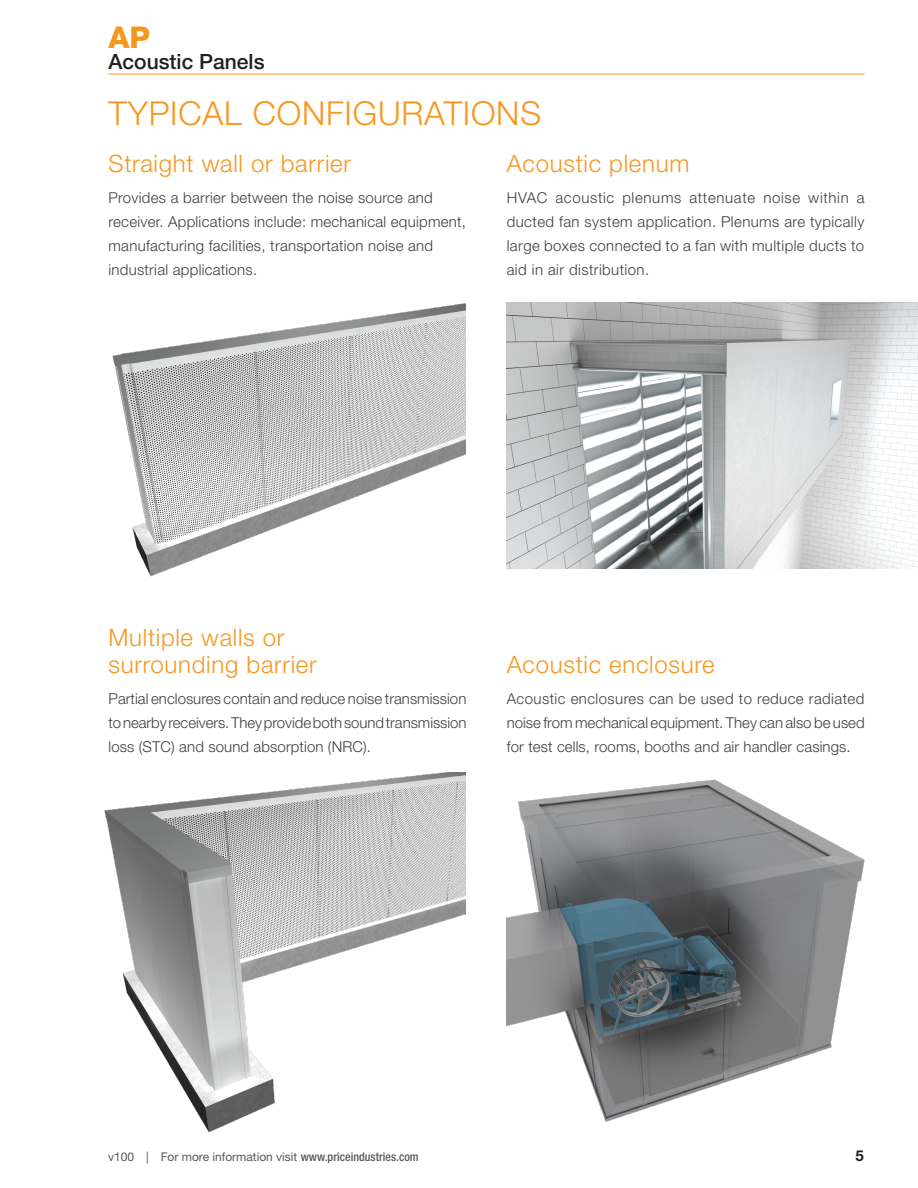
<style>
.page{position:relative;width:918px;height:1188px;background:#fff}
.page>*{position:absolute;margin:0;border:0;box-sizing:border-box;transform-origin:0 0}
.Special-Heading_2{font:300 33px "Helvetica Neue LT Std";letter-spacing:.025em;color:#f7971f}
.t1{font:800 30px "Helvetica Neue LT Std";color:#f7971f}
.Special-Heading_3{font:300 24px/27px "Helvetica Neue LT Std";letter-spacing:.03em;color:#f7971f}
.t2{font:500 21px "Helvetica Neue LT Std";color:#231f20}
.Special-Body{font:300 15px/24px "Helvetica Neue LT Std";letter-spacing:.02em;color:#3e3e3f;text-align:justify}
.t3{font:700 15px "Helvetica Neue LT Std";color:#231f20}
.t4{font:12px "Helvetica Neue LT Std";color:#57585a}
.s1{font-weight:500;font-stretch:condensed}
</style>
<div class="page">
<img style="left:506px;top:302px;width:412px;height:266px">
<img style="left:104px;top:773px;width:362px;height:360px">
<img style="left:112px;top:303px;width:354px;height:274px">
<img style="left:507px;top:779px;width:358px;height:343px">
<hr style="left:109px;top:74px;width:756px;height:1px;background:#f7971f">
<h2 class="t1" style="left:109px;top:20px;width:43px">AP</h2>
<h3 class="t2" style="left:109px;top:49px;width:158px">Acoustic Panels</h3>
<p class="Special-Heading_2" style="left:109px;top:93px;width:434px">TYPICAL CONFIGURATIONS</p>
<p class="Special-Heading_3" style="left:109px;top:150px;width:244px">Straight wall or barrier</p>
<p class="Special-Body" style="left:109px;top:185px;width:359px;text-align:left">Provides a barrier between the noise source and receiver. Applications include: mechanical equipment, manufacturing facilities, transportation noise and industrial applications.</p>
<p class="Special-Heading_3" style="left:507px;top:150px;width:184px">Acoustic plenum</p>
<p class="Special-Body" style="left:507px;top:185px;width:359px">HVAC acoustic plenums attenuate noise within a ducted fan system application. Plenums are typically large boxes connected to a fan with multiple ducts to aid in air distribution.</p>
<p class="Special-Heading_3" style="left:109px;top:624px;width:210px">Multiple walls or surrounding barrier</p>
<p class="Special-Body" style="left:109px;top:686px;width:359px">Partial enclosures contain and reduce noise transmission to nearby receivers. They provide both sound transmission loss (STC) and sound absorption (NRC).</p>
<p class="Special-Heading_3" style="left:507px;top:651px;width:209px">Acoustic enclosure</p>
<p class="Special-Body" style="left:507px;top:686px;width:359px">Acoustic enclosures can be used to reduce radiated noise from mechanical equipment. They can also be used for test cells, rooms, booths and air handler casings.</p>
<p class="t4" style="left:108px;top:1150px;width:312px">v100 | For more information visit <span class="s1">www.priceindustries.com</span></p>
<p class="t3" style="left:856px;top:1146px;width:10px">5</p>
</div>
